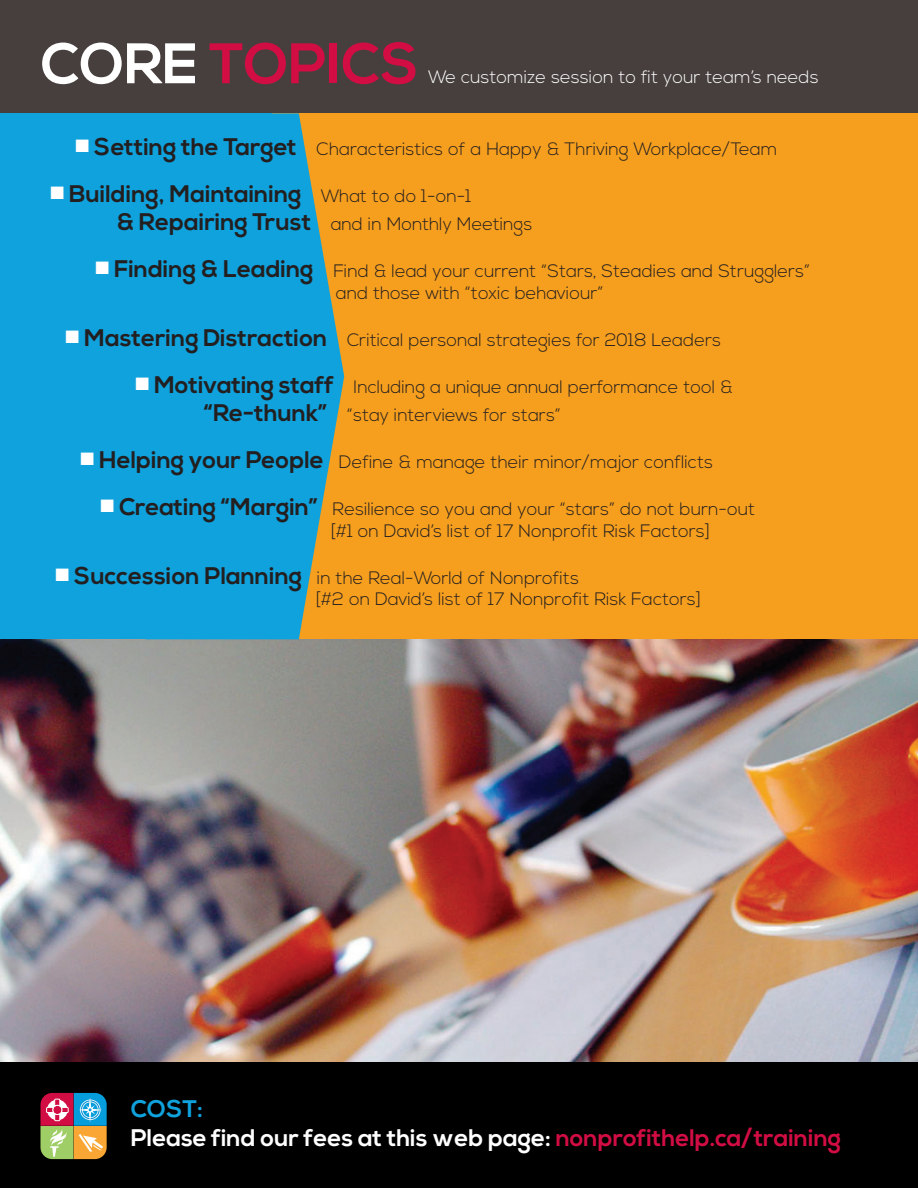
<style>
.page{position:relative;width:918px;height:1188px;background:#fff}
.page>*{position:absolute;margin:0;border:0;box-sizing:border-box;transform-origin:0 0}
.t1{font:700 57px "Nexa";letter-spacing:-.005em;color:#d20d44}
.t2{font:700 24px/28.8px "Nexa";color:#fff}
.t3{font:700 24px "Nexa";color:#231f20}
.t4{font:700 24px "Nexa";color:#0fa2dd}
.t5{font:300 18px/21.6px "Nexa";color:#231f20}
.t6{font:300 18px "Nexa";color:#fff}
.s1{color:#fff}
.s2{font-weight:700;font-size:24px}
.s3{font-weight:300;font-size:18px}
.s4{color:#0fa2dd}
.s5{color:#d20d44}
</style>
<div class="page">
<div style="left:0;top:0;width:918px;height:144px;background:#463f3d"></div>
<img style="left:0;top:639px;width:918px;height:424px">
<div style="left:0;top:1063px;width:918px;height:125px;background:#000"></div>
<svg style="left:40px;top:1093px;width:67px;height:66px;background:#a3947e"></svg>
<div style="left:270px;top:113px;width:648px;height:526px;background:#f69e1d"></div>
<div style="left:0;top:113px;width:271px;height:526px;background:#0fa2dd"></div>
<svg style="left:271px;top:113px;width:73px;height:526px;fill:#0fa2dd"></svg>
<h1 class="t1" style="left:40px;top:31px;width:380px"><span class="s1">core</span> topics</h1>
<p class="t6" style="left:428px;top:67px;width:392px">We customize session to fit your team’s needs</p>
<p class="t5" style="left:76px;top:138px;width:703px"><sup>■</sup> <span class="s2">Setting the Target</span> Characteristics of a Happy &amp; Thriving Workplace/Team</p>
<h2 class="t3" style="left:51px;top:179px;width:422px"><span class="s1">■</span> Building, Maintaining <span class="s3">What to do 1-on-1</span></h2>
<p class="t5" style="left:117px;top:214px;width:417px"><span class="s2">&amp; Repairing Trust</span> and in Monthly Meetings</p>
<p class="t5" style="left:336px;top:261px;width:476px;text-indent:-240px"><sup>■</sup> <span class="s2">Finding &amp; Leading</span> Find &amp; lead your current “Stars, Steadies and Strugglers” and those with “toxic behaviour”</p>
<p class="t5" style="left:65px;top:330px;width:657px"><sup>■</sup> <span class="s2">Mastering Distraction</span> Critical personal strategies for 2018 Leaders</p>
<p class="t5" style="left:204px;top:373px;width:531px;line-height:28.8px;text-indent:-68px"><sup>■</sup> <span class="s2">Motivating staff</span> Including a unique annual performance tool &amp; <span class="s2">“Re-thunk”</span> “stay interviews for stars”</p>
<p class="t5" style="left:81px;top:452px;width:634px"><sup>■</sup> <span class="s2">Helping your People</span> Define &amp; manage their minor/major conflicts</p>
<p class="t5" style="left:331px;top:499px;width:426px;text-indent:-230px"><sup>■</sup> <span class="s2">Creating “Margin”</span> Resilience so you and your “stars” do not burn-out [#1 on David’s list of 17 Nonprofit Risk Factors]</p>
<p class="t5" style="left:316px;top:568px;width:387px;text-indent:-260px"><sup>■</sup> <span class="s2">Succession Planning</span> in the Real-World of Nonprofits<br>[#2 on David’s list of 17 Nonprofit Risk Factors]</p>
<h2 class="t4" style="left:131px;top:1095px;width:18px">COST</h2>
<h2 class="t2" style="left:131px;top:1095px;width:712px;text-indent:67px"><span class="s4">:<br></span>Please find our fees at this web page: <span class="s5">nonprofithelp.ca/training</span></h2>
</div>
